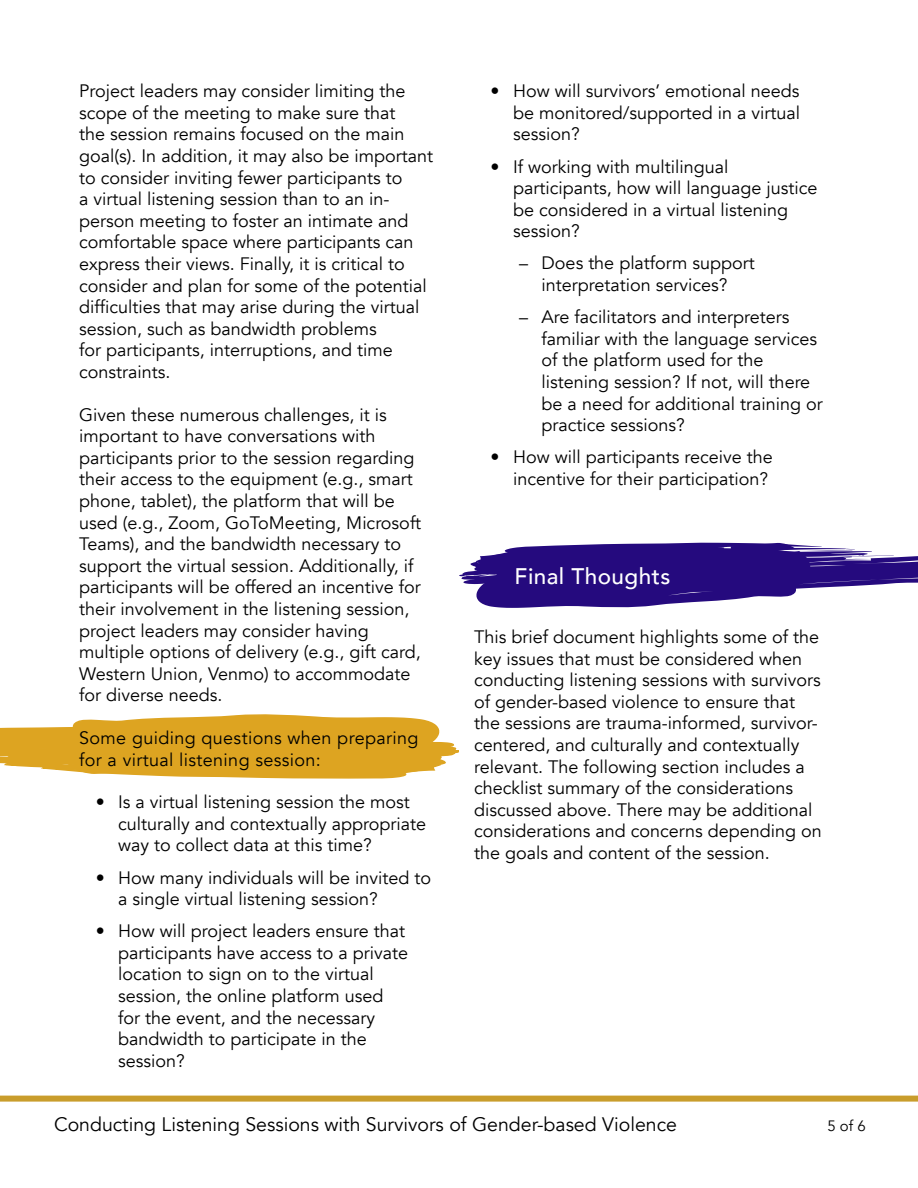
<style>
.page{position:relative;width:918px;height:1188px;background:#fff}
.page>*{position:absolute;margin:0;border:0;box-sizing:border-box;transform-origin:0 0}
.t1{font:500 22.5px "Avenir";letter-spacing:.02em;color:#fff}
.t2{font:19.5px "Avenir";color:#000}
.t3{font:18px/21.6px "Avenir";color:#000}
.t4{font:18px/21.6px "Avenir";letter-spacing:.02em;color:#000}
.t5{font:15px "Avenir";color:#000}
</style>
<div class="page">
<svg style="left:0;top:714px;width:459px;height:65px"></svg>
<svg style="left:459px;top:543px;width:459px;height:65px"></svg>
<div style="left:0;top:1096px;width:918px;height:6px;background:#c99d2c"></div>
<p class="t3" style="left:79px;top:81px;width:356px">Project leaders may consider limiting the scope of the meeting to make sure that<br>the session remains focused on the main goal(s). In addition, it may also be important to consider inviting fewer participants to<br>a virtual listening session than to an in&shy;person meeting to foster an intimate and comfortable space where participants can express their views. Finally, it is critical to consider and plan for some of the potential difficulties that may arise during the virtual session, such as bandwidth problems<br>for participants, interruptions, and time constraints.</p>
<p class="t3" style="left:79px;top:404px;width:344px">Given these numerous challenges, it is important to have conversations with participants prior to the session regarding their access to the equipment (e.g., smart phone, tablet), the platform that will be used (e.g., Zoom, GoToMeeting, Microsoft Teams), and the bandwidth necessary to support the virtual session. Additionally, if participants will be offered an incentive for their involvement in the listening session, project leaders may consider having multiple options of delivery (e.g., gift card, Western Union, Venmo) to accommodate for diverse needs.</p>
<p class="t4" style="left:79px;top:727px;width:341px">Some guiding questions when preparing for a virtual listening session:</p>
<p class="t3" style="left:118px;top:792px;width:309px;text-indent:-23px">• Is a virtual listening session the most culturally and contextually appropriate way to collect data at this time?</p>
<p class="t3" style="left:118px;top:867px;width:314px;text-indent:-23px">• How many individuals will be invited to a single virtual listening session?</p>
<p class="t3" style="left:118px;top:921px;width:291px;text-indent:-23px">• How will project leaders ensure that participants have access to a private location to sign on to the virtual session, the online platform used for the event, and the necessary bandwidth to participate in the session?</p>
<p class="t3" style="left:513px;top:81px;width:288px;text-align:justify;text-indent:-22px">• How will survivors’ emotional needs be monitored/supported in a virtual session?</p>
<p class="t3" style="left:513px;top:156px;width:306px;text-indent:-22px">• If working with multilingual participants, how will language justice be considered in a virtual listening session?</p>
<p class="t3" style="left:519px;top:253px;width:237px;text-align:center">– Does the platform support interpretation services?</p>
<p class="t3" style="left:542px;top:306px;width:283px;text-indent:-22px">– Are facilitators and interpreters familiar with the language services of the platform used for the listening session? If not, will there be a need for additional training or practice sessions?</p>
<p class="t3" style="left:491px;top:447px;width:284px;text-align:right">• How will participants receive the incentive for their participation?</p>
<h3 class="t1" style="left:515px;top:557px;width:157px">Final Thoughts</h3>
<p class="t3" style="left:474px;top:626px;width:349px">This brief document highlights some of the key issues that must be considered when conducting listening sessions with survivors of gender-based violence to ensure that the sessions are trauma-informed, survivor&shy;centered, and culturally and contextually relevant. The following section includes a checklist summary of the considerations discussed above. There may be additional considerations and concerns depending on the goals and content of the session.</p>
<p class="t2" style="left:54px;top:1113px;width:625px">Conducting Listening Sessions with Survivors of Gender-based Violence</p>
<p class="t5" style="left:827px;top:1117px;width:40px">5 of 6</p>
</div>
